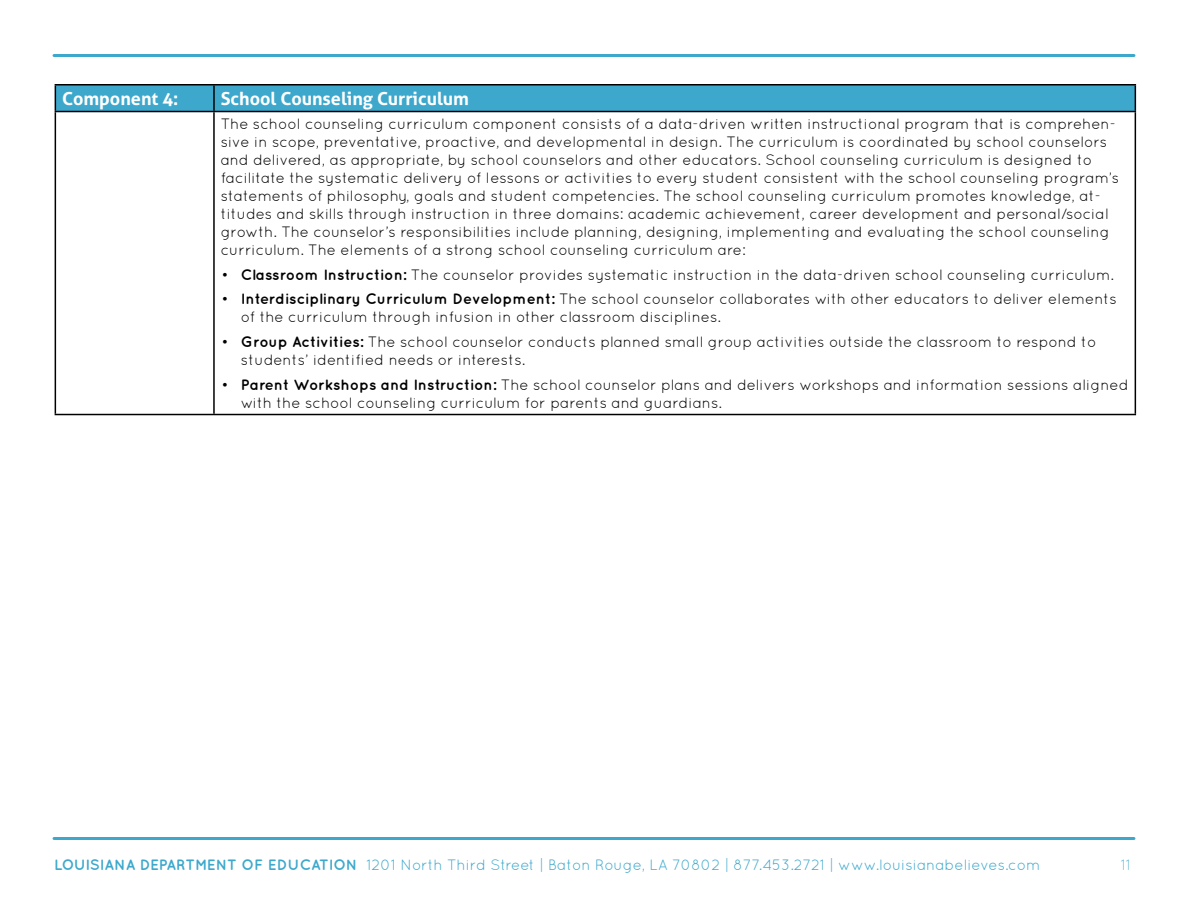
<style>
.page{position:relative;width:1188px;height:918px;background:#fff}
.page>*{position:absolute;margin:0;border:0;box-sizing:border-box;transform-origin:0 0}
.Subhead{font:700 18px "Aller";color:#fff}
.Body{font:15px/18px "Quicksand";color:#000}
.Tabs{font:15px/18px "Quicksand";color:#000}
.t1{font:15px "Quicksand";color:#3da8cc}
.t2{font:15px "Quicksand";color:#64b9d6}
.s1{font-weight:700}
</style>
<div class="page">
<hr style="left:54px;top:54px;width:1080px;height:3px;background:#3da8cc">
<hr style="left:54px;top:837px;width:1080px;height:3px;background:#3da8cc">
<hr style="left:55px;top:84px;width:159px;height:2px;background:#000">
<hr style="left:214px;top:84px;width:922px;height:2px;background:#000">
<svg style="left:55px;top:85px;width:1081px;height:26px;background:#3ba2c5"></svg>
<hr style="left:55px;top:111px;width:159px;height:1px;background:#000">
<hr style="left:55px;top:112px;width:1px;height:302px;background:#000">
<hr style="left:214px;top:111px;width:922px;height:1px;background:#000">
<hr style="left:213px;top:112px;width:2px;height:302px;background:#000">
<hr style="left:1135px;top:112px;width:1px;height:302px;background:#000">
<hr style="left:55px;top:414px;width:159px;height:1px;background:#000">
<hr style="left:214px;top:414px;width:922px;height:1px;background:#000">
<p class="Subhead" style="left:62px;top:87px;width:118px">Component 4:</p>
<p class="Subhead" style="left:221px;top:87px;width:250px">School Counseling Curriculum</p>
<p class="Body" style="left:221px;top:114px;width:900px">The school counseling curriculum component consists of a data-driven written instructional program that is comprehen&shy;sive in scope, preventative, proactive, and developmental in design. The curriculum is coordinated by school counselors and delivered, as appropriate, by school counselors and other educators. School counseling curriculum is designed to facilitate the systematic delivery of lessons or activities to every student consistent with the school counseling program’s statements of philosophy, goals and student competencies. The school counseling curriculum promotes knowledge, at&shy;titudes and skills through instruction in three domains: academic achievement, career development and personal/social growth. The counselor’s responsibilities include planning, designing, implementing and evaluating the school counseling curriculum. The elements of a strong school counseling curriculum are:</p>
<p class="Tabs" style="left:221px;top:265px;width:894px">• <span class="s1">Classroom Instruction:</span> The counselor provides systematic instruction in the data-driven school counseling curriculum.</p>
<p class="Tabs" style="left:241px;top:290px;width:877px;text-indent:-20px">• <span class="s1">Interdisciplinary Curriculum Development:</span> The school counselor collaborates with other educators to deliver elements of the curriculum through infusion in other classroom disciplines.</p>
<p class="Tabs" style="left:241px;top:333px;width:857px;text-indent:-20px">• <span class="s1">Group Activities:</span> The school counselor conducts planned small group activities outside the classroom to respond to students’ identified needs or interests.</p>
<p class="Tabs" style="left:241px;top:375px;width:889px;text-indent:-20px">• <span class="s1">Parent Workshops and Instruction:</span> The school counselor plans and delivers workshops and information sessions aligned with the school counseling curriculum for parents and guardians.</p>
<p class="t1" style="left:54px;top:856px;width:988px"><span class="s1">LOUISIANA DEPARTMENT OF EDUCATION</span> 1201 North Third Street | Baton Rouge, LA 70802 | 877.453.2721 | www.louisianabelieves.com</p>
<p class="t2" style="left:1121px;top:856px;width:12px">11</p>
</div>
